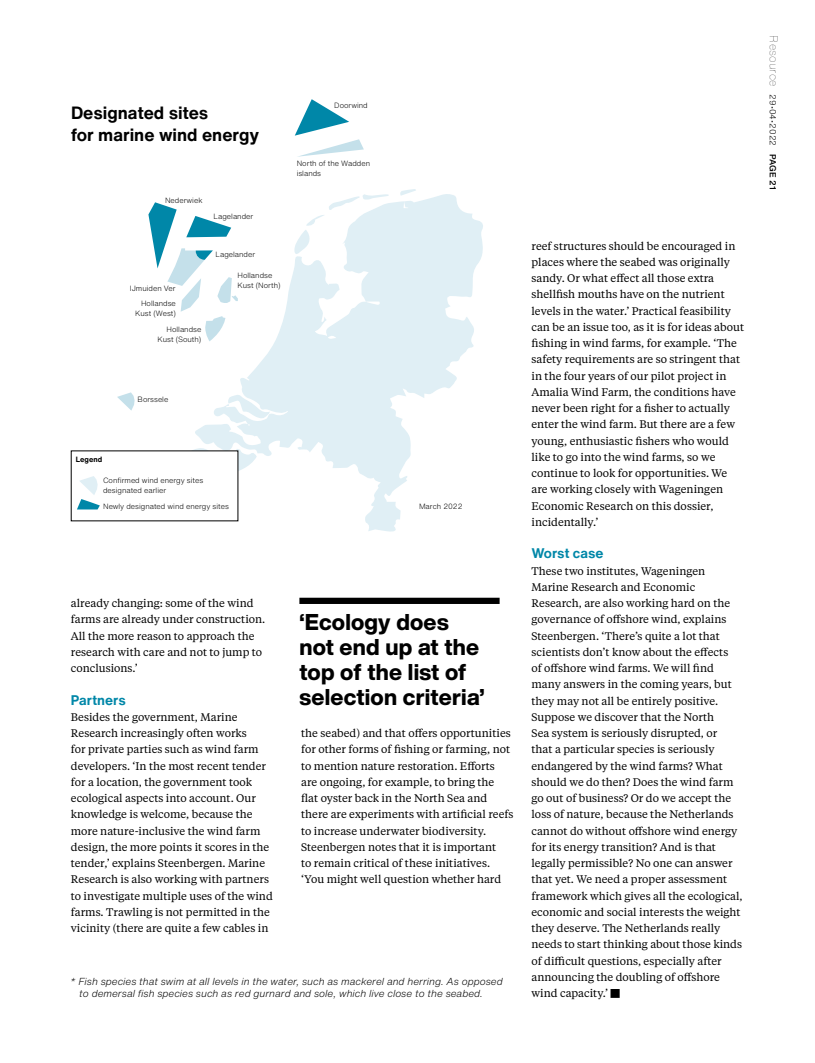
<style>
.page{position:relative;width:815px;height:1063px;background:#fff}
.page>*{position:absolute;margin:0;border:0;box-sizing:border-box;transform-origin:0 0}
.t1{font:800 22.5px/25px "Helvetica Now Display";letter-spacing:.01em;color:#000}
.t2{font:700 17.5px/22.5px "Helvetica Now Text";color:#000}
.t3{font:700 13.75px "Helvetica Now Text";color:#0087a8}
.t4{font:11px/16.2px "Tiempos Text";color:#000}
.t5{font:italic 300 10px/12.5px "Helvetica Now Text";color:#000}
.t6{font:300 8.75px "Helvetica Now Text";letter-spacing:.01em;color:#000}
.t7{font:300 7.5px/10px "Helvetica Now Text";color:#000}
.t8{font:700 7.5px "Helvetica Now Text";color:#000}
.s1{font-family:"Helvetica Now Display";font-weight:300;font-size:10px}
.s2{font-weight:100;font-size:11.25px}
.s3{font-weight:500}
</style>
<div class="page">
<svg style="left:190px;top:189px;width:293px;height:342px"></svg>
<div style="left:71px;top:451px;width:167px;height:70px;background:#fff"></div>
<svg style="left:77px;top:476px;width:23px;height:33px"></svg>
<svg style="left:117px;top:392px;width:18px;height:19px"></svg>
<svg style="left:148px;top:202px;width:90px;height:139px"></svg>
<svg style="left:295px;top:99px;width:69px;height:58px"></svg>
<div style="left:299px;top:598px;width:201px;height:6px;background:#000"></div>
<h2 class="t2" style="left:71px;top:101px;width:190px">Designated sites<br>for marine wind energy</h2>
<p class="t7" style="left:165px;top:195px;width:39px">Nederwiek</p>
<p class="t7" style="left:214px;top:211px;width:41px">Lagelander</p>
<p class="t7" style="left:130px;top:283px;width:47px">IJmuiden Ver</p>
<p class="t7" style="left:135px;top:298px;width:42px;text-align:right">Hollandse<br>Kust (West)</p>
<p class="t7" style="left:157px;top:324px;width:45px;text-align:right">Hollandse<br>Kust (South)</p>
<p class="t7" style="left:216px;top:249px;width:41px">Lagelander</p>
<p class="t7" style="left:238px;top:270px;width:45px">Hollandse<br>Kust (North)</p>
<p class="t7" style="left:334px;top:100px;width:35px">Doorwind</p>
<p class="t7" style="left:297px;top:158px;width:75px">North of the Wadden islands</p>
<p class="t7" style="left:138px;top:394px;width:32px">Borssele</p>
<p class="t8" style="left:76px;top:454px;width:28px">Legend</p>
<p class="t7" style="left:103px;top:475px;width:102px">Confirmed wind energy sites designated earlier</p>
<p class="t7" style="left:103px;top:502px;width:127px">Newly designated wind energy sites</p>
<p class="t7" style="left:419px;top:501px;width:45px">March 2022</p>
<p class="t4" style="left:71px;top:595px;width:196px">already changing: some of the wind farms are already under construction.<br>All the more reason to approach the research with care and not to jump to conclusions.’</p>
<p class="t3" style="left:71px;top:689px;width:56px">Partners</p>
<p class="t4" style="left:71px;top:708px;width:204px">Besides the government, Marine Research increasingly often works<br>for private parties such as wind farm developers. ‘In the most recent tender for a location, the government took ecological aspects into account. Our knowledge is welcome, because the more nature-inclusive the wind farm design, the more points it scores in the tender,’ explains Steenbergen. Marine Research is also working with partners to investigate multiple uses of the wind farms. Trawling is not permitted in the vicinity (there are quite a few cables in</p>
<h1 class="t1" style="left:299px;top:609px;width:187px">‘Ecology does not end up at the top of the list of selection criteria’</h1>
<p class="t4" style="left:301px;top:725px;width:214px">the seabed) and that offers opportunities for other forms of fishing or farming, not to mention nature restoration. Efforts are ongoing, for example, to bring the flat oyster back in the North Sea and there are experiments with artificial reefs to increase underwater biodiversity.<br>Steenbergen notes that it is important<br>to remain critical of these initiatives. ‘You might well question whether hard</p>
<p class="t5" style="left:79px;top:974px;width:425px;text-indent:-9px">* Fish species that swim at all levels in the water, such as mackerel and herring. As opposed to demersal fish species such as red gurnard and sole, which live close to the seabed.</p>
<p class="t4" style="left:532px;top:237px;width:214px">reef structures should be encouraged in places where the seabed was originally sandy. Or what effect all those extra shellfish mouths have on the nutrient levels in the water.’ Practical feasibility can be an issue too, as it is for ideas about fishing in wind farms, for example. ‘The safety requirements are so stringent that in the four years of our pilot project in Amalia Wind Farm, the conditions have never been right for a fisher to actually enter the wind farm. But there are a few young, enthusiastic fishers who would like to go into the wind farms, so we continue to look for opportunities. We are working closely with Wageningen Economic Research on this dossier, incidentally.’</p>
<p class="t3" style="left:531px;top:543px;width:73px">Worst case</p>
<p class="t4" style="left:531px;top:562px;width:213px">These two institutes, Wageningen Marine Research and Economic Research, are also working hard on the governance of offshore wind, explains Steenbergen. ‘There’s quite a lot that scientists don’t know about the effects<br>of offshore wind farms. We will find many answers in the coming years, but they may not all be entirely positive.<br>Suppose we discover that the North<br>Sea system is seriously disrupted, or<br>that a particular species is seriously endangered by the wind farms? What should we do then? Does the wind farm go out of business? Or do we accept the loss of nature, because the Netherlands cannot do without offshore wind energy for its energy transition? And is that legally permissible? No one can answer that yet. We need a proper assessment framework which gives all the ecological, economic and social interests the weight they deserve. The Netherlands really needs to start thinking about those kinds of difficult questions, especially after announcing the doubling of offshore wind capacity.’ <span class="s1">■</span></p>
<p class="t6" style="left:779px;top:35px;width:156px;rotate:90deg"><span class="s2">Resource</span> 29•04•2022 <span class="s3">PAGE 21</span></p>
</div>
